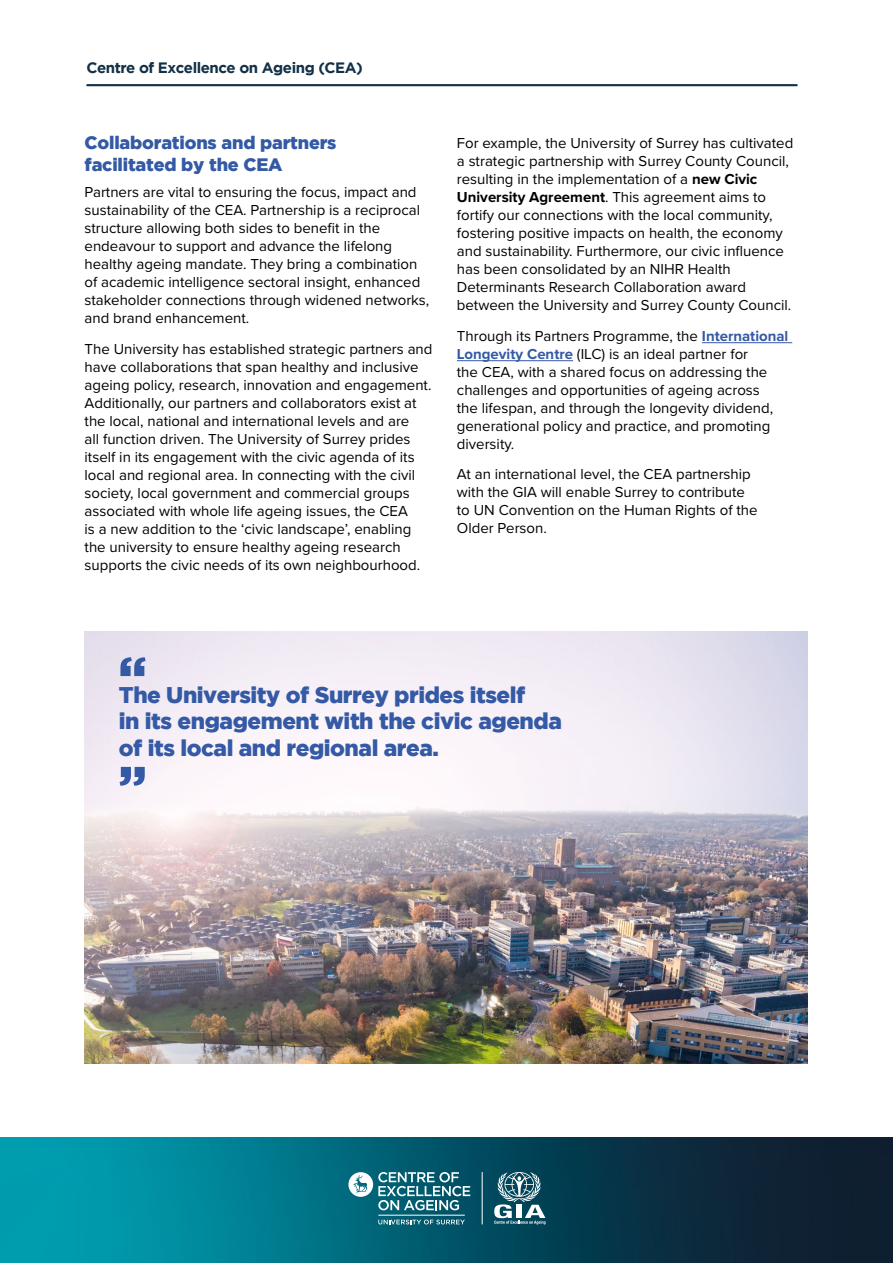
<style>
.page{position:relative;width:893px;height:1263px;background:#fff}
.page>*{position:absolute;margin:0;border:0;box-sizing:border-box;transform-origin:0 0}
.t1{font:900 51.9px "Gotham";color:#3459a5}
.t2{font:900 22.65px/26.7px "Gotham";letter-spacing:-.02em;color:#3459a5}
.t3{font:900 18px/21.6px "Gotham";letter-spacing:-.01em;color:#3459a5}
.t4{font:15px/18px "Proxima Nova";color:#000}
.t5{font:700 15px "Gotham";letter-spacing:-.03em;color:#123047}
.s1{font-weight:700}
.s2{font-weight:700;color:#3459a5}
</style>
<div class="page">
<img style="left:0;top:1138px;width:893px;height:125px">
<hr style="left:702px;top:342px;width:90px;height:1px;background:#3459a5">
<hr style="left:457px;top:360px;width:116px;height:1px;background:#3459a5">
<hr style="left:86px;top:84px;width:711px;height:2px;background:#123047">
<svg style="left:348px;top:1172px;width:122px;height:38px"></svg>
<svg style="left:378px;top:1219px;width:87px;height:5px"></svg>
<hr style="left:378px;top:1215px;width:87px;height:1px;background:#fff">
<hr style="left:482px;top:1172px;width:1px;height:52px;background:#fff">
<svg style="left:494px;top:1172px;width:51px;height:52px"></svg>
<img style="left:85px;top:631px;width:723px;height:432px">
<p class="t5" style="left:86px;top:59px;width:278px">Centre of Excellence on Ageing (CEA)</p>
<p class="t3" style="left:85px;top:132px;width:253px">Collaborations and partners facilitated by the CEA</p>
<p class="t4" style="left:85px;top:183px;width:346px">Partners are vital to ensuring the focus, impact and sustainability of the CEA. Partnership is a reciprocal structure allowing both sides to benefit in the endeavour to support and advance the lifelong healthy ageing mandate. They bring a combination of academic intelligence sectoral insight, enhanced stakeholder connections through widened networks, and brand enhancement.</p>
<p class="t4" style="left:85px;top:339px;width:349px">The University has established strategic partners and have collaborations that span healthy and inclusive ageing policy, research, innovation and engagement.<br>Additionally, our partners and collaborators exist at the local, national and international levels and are<br>all function driven. The University of Surrey prides itself in its engagement with the civic agenda of its local and regional area. In connecting with the civil society, local government and commercial groups associated with whole life ageing issues, the CEA<br>is a new addition to the ‘civic landscape’, enabling the university to ensure healthy ageing research supports the civic needs of its own neighbourhood.</p>
<p class="t4" style="left:457px;top:133px;width:338px">For example, the University of Surrey has cultivated a strategic partnership with Surrey County Council, resulting in the implementation of a <span class="s1">new Civic University Agreement</span>. This agreement aims to fortify our connections with the local community, fostering positive impacts on health, the economy and sustainability. Furthermore, our civic influence has been consolidated by an NIHR Health Determinants Research Collaboration award between the University and Surrey County Council.</p>
<p class="t4" style="left:457px;top:326px;width:333px">Through its Partners Programme, the <span class="s2">International Longevity Centre</span> (ILC) is an ideal partner for<br>the CEA, with a shared focus on addressing the challenges and opportunities of ageing across<br>the lifespan, and through the longevity dividend, generational policy and practice, and promoting diversity.</p>
<p class="t4" style="left:457px;top:465px;width:302px">At an international level, the CEA partnership with the GIA will enable Surrey to contribute to UN Convention on the Human Rights of the Older Person.</p>
<p class="t1" style="left:118px;top:645px;width:30px">“</p>
<p class="t2" style="left:119px;top:681px;width:445px">The University of Surrey prides itself<br>in its engagement with the civic agenda of its local and regional area.</p>
<p class="t1" style="left:118px;top:755px;width:30px">”</p>
</div>
